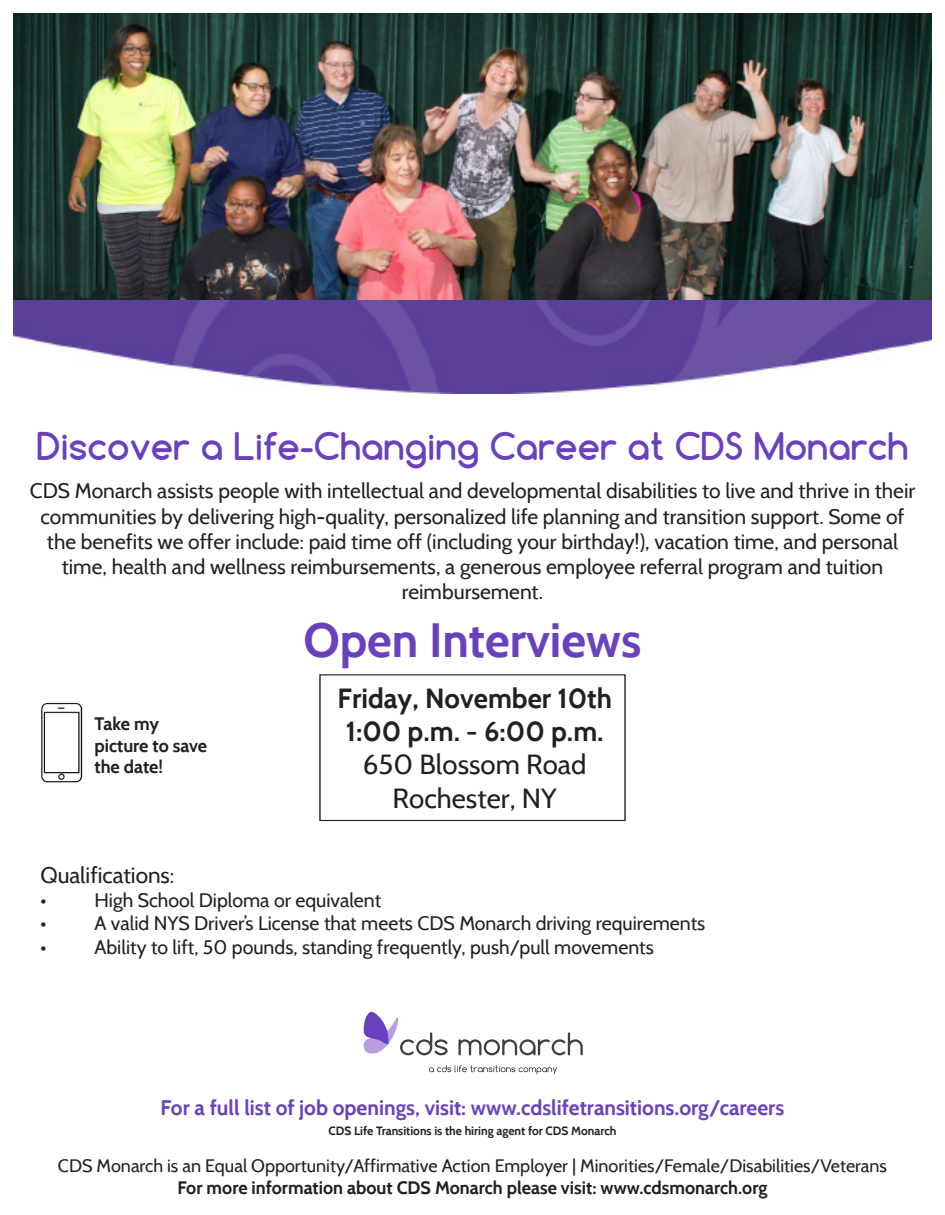
<style>
.page{position:relative;width:945px;height:1215px;background:#fff}
.page>*{position:absolute;margin:0;border:0;box-sizing:border-box;transform-origin:0 0}
.t1{font:700 48px "Cabin";color:#6a41bd}
.t2{font:700 36px "Comfortaa";color:#6a41bd}
.t3{font:700 27.6px/33.2px "Cabin";color:#231f20;text-align:center}
.t4{font:22.5px "Cabin";color:#231f20}
.t5{font:21px/25.2px "Cabin";color:#231f20;text-align:center}
.t6{font:700 21px "Cabin";color:#6a41bd}
.t7{font:19.5px "Cabin";color:#231f20}
.t8{font:18px "Cabin";color:#231f20}
.t9{font:700 18px/21.6px "Cabin";color:#231f20}
.t10{font:700 12px "Cabin";color:#231f20}
.s1{font-weight:400}
</style>
<div class="page">
<img style="left:14px;top:14px;width:918px;height:287px">
<img style="left:14px;top:301px;width:918px;height:93px">
<svg style="left:363px;top:1011px;width:85px;height:44px"></svg>
<svg style="left:458px;top:1033px;width:125px;height:22px"></svg>
<svg style="left:429px;top:1065px;width:128px;height:9px"></svg>
<img style="left:41px;top:702px;width:42px;height:81px">
<div style="left:319px;top:674px;width:307px;height:147px;border:1px solid #231f20"></div>
<p class="t2" style="left:37px;top:423px;width:873px">Discover a Life-Changing Career at CDS Monarch</p>
<p class="t5" style="left:30px;top:478px;width:887px">CDS Monarch assists people with intellectual and developmental disabilities to live and thrive in their communities by delivering high-quality, personalized life planning and transition support. Some of the benefits we offer include: paid time off (including your birthday!), vacation time, and personal time, health and wellness reimbursements, a generous employee referral program and tuition reimbursement.</p>
<p class="t1" style="left:304px;top:611px;width:339px">Open Interviews</p>
<p class="t9" style="left:94px;top:713px;width:114px">Take my picture to save the date!</p>
<p class="t3" style="left:338px;top:682px;width:276px">Friday, November 10th<br>1:00 p.m. - 6:00 p.m.<br><span class="s1">650 Blossom Road<br>Rochester, NY</span></p>
<p class="t4" style="left:40px;top:862px;width:136px">Qualifications:</p>
<p class="t7" style="left:40px;top:888px;width:7px">•</p>
<p class="t7" style="left:94px;top:888px;width:288px">High School Diploma or equivalent</p>
<p class="t7" style="left:40px;top:911px;width:7px">•</p>
<p class="t7" style="left:94px;top:911px;width:612px">A valid NYS Driver’s License that meets CDS Monarch driving requirements</p>
<p class="t7" style="left:40px;top:935px;width:7px">•</p>
<p class="t7" style="left:94px;top:935px;width:561px">Ability to lift, 50 pounds, standing frequently, push/pull movements</p>
<p class="t6" style="left:161px;top:1095px;width:625px">For a full list of job openings, visit: www.cdslifetransitions.org/careers</p>
<p class="t10" style="left:329px;top:1123px;width:289px">CDS Life Transitions is the hiring agent for CDS Monarch</p>
<p class="t8" style="left:58px;top:1155px;width:831px">CDS Monarch is an Equal Opportunity/Affirmative Action Employer | Minorities/Female/Disabilities/Veterans</p>
<p class="t9" style="left:177px;top:1177px;width:592px">For more information about CDS Monarch please visit: www.cdsmonarch.org</p>
</div>
